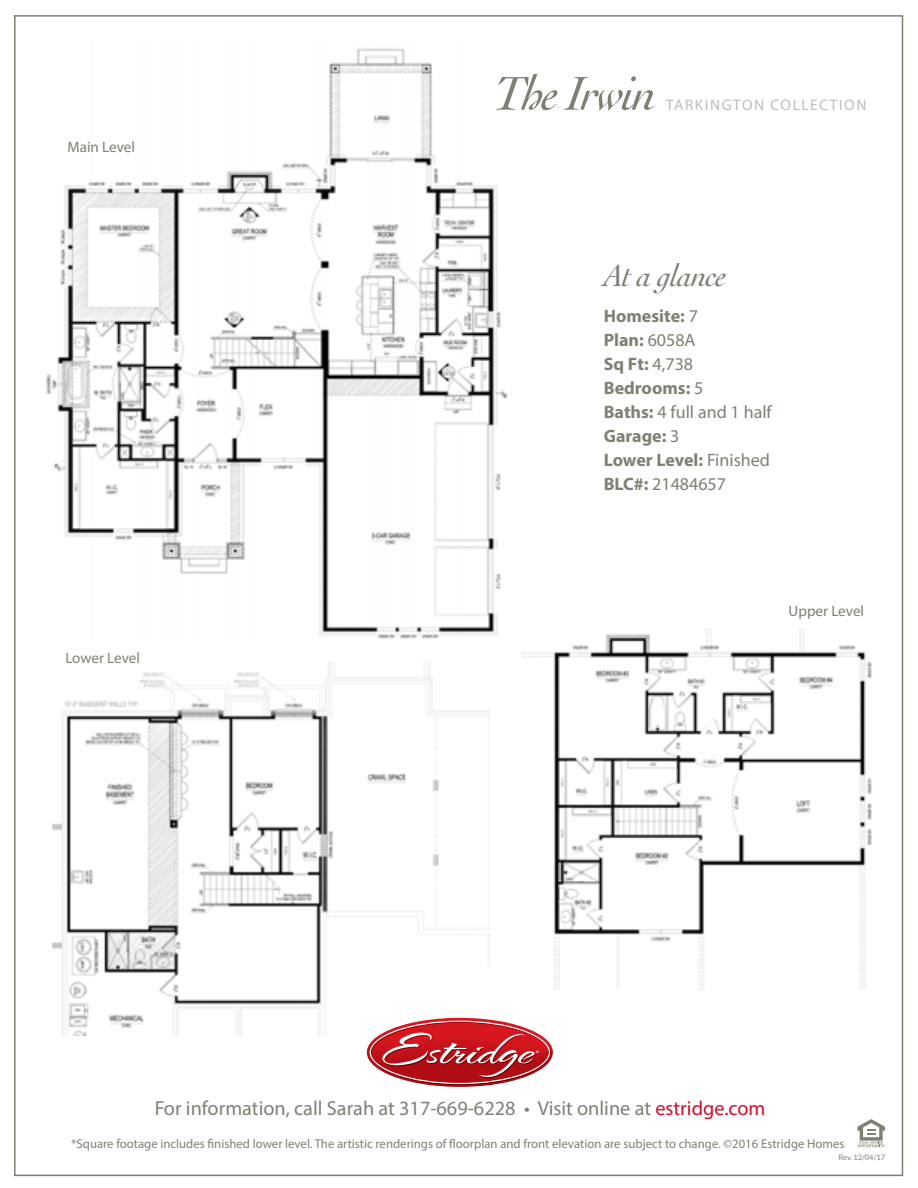
<style>
.page{position:relative;width:918px;height:1188px;background:#fff}
.page>*{position:absolute;margin:0;border:0;box-sizing:border-box;transform-origin:0 0}
.t1{font:italic 32.25px "Cochin";letter-spacing:-.025em;color:#807f74}
.t2{font:20.25px "Myriad Pro";color:#807f74}
.t3{font:700 18px "Myriad Pro";color:#807f74}
.t4{font:18px "Myriad Pro";color:#807f74}
.t5{font:15.3px "Myriad Pro";letter-spacing:.105em;color:#bfbdb7}
.t6{font:15.15px "Myriad Pro";color:#807f74}
.t7{font:12.75px "Myriad Pro";color:#807f74}
.t8{font:8.25px "Myriad Pro";color:#fff}
.t9{font:7.5px "Lato";color:#807f74}
.s1{font-family:"Cochin";font-style:italic;font-size:50.1px;color:#807f74}
.s2{font-weight:400}
.s3{font-weight:700}
.s4{color:#d30d2b}
</style>
<div class="page">
<div style="left:14px;top:15px;width:889px;height:1161px;background:#fff;border:2px solid #807f74"></div>
<img style="left:46px;top:48px;width:462px;height:591px">
<img style="left:523px;top:629px;width:349px;height:360px">
<svg style="left:858px;top:1119px;width:27px;height:28px"></svg>
<img style="left:53px;top:662px;width:436px;height:373px">
<svg style="left:367px;top:1018px;width:186px;height:69px"></svg>
<p class="t6" style="left:68px;top:138px;width:69px">Main Level</p>
<p class="t6" style="left:65px;top:649px;width:76px">Lower Level</p>
<p class="t5" style="left:494px;top:95px;width:374px"><span class="s1">The Irwin</span> TARKINGTON COLLECTION</p>
<p class="t1" style="left:604px;top:257px;width:125px">At a glance</p>
<p class="t3" style="left:604px;top:304px;width:96px">Homesite: <span class="s2">7</span></p>
<p class="t3" style="left:604px;top:328px;width:93px">Plan: <span class="s2">6058A</span></p>
<p class="t3" style="left:604px;top:352px;width:91px">Sq Ft: <span class="s2">4,738</span></p>
<p class="t3" style="left:604px;top:376px;width:101px">Bedrooms: <span class="s2">5</span></p>
<p class="t4" style="left:604px;top:401px;width:170px"><span class="s3">Baths:</span> 4 full and 1 half</p>
<p class="t3" style="left:604px;top:424px;width:77px">Garage: <span class="s2">3</span></p>
<p class="t3" style="left:604px;top:448px;width:168px">Lower Level: <span class="s2">Finished</span></p>
<p class="t4" style="left:604px;top:473px;width:124px"><span class="s3">BLC#:</span> 21484657</p>
<p class="t6" style="left:789px;top:601px;width:77px">Upper Level</p>
<p class="t8" style="left:536px;top:1048px;width:5px">®</p>
<p class="t2" style="left:155px;top:1095px;width:612px">For information, call Sarah at 317-669-6228 • Visit online at <span class="s4">estridge.com</span></p>
<p class="t7" style="left:71px;top:1136px;width:775px">*Square footage includes finished lower level. The artistic renderings of floorplan and front elevation are subject to change. ©2016 Estridge Homes</p>
<p class="t9" style="left:838px;top:1153px;width:48px">Rev. 12/04/17</p>
</div>
